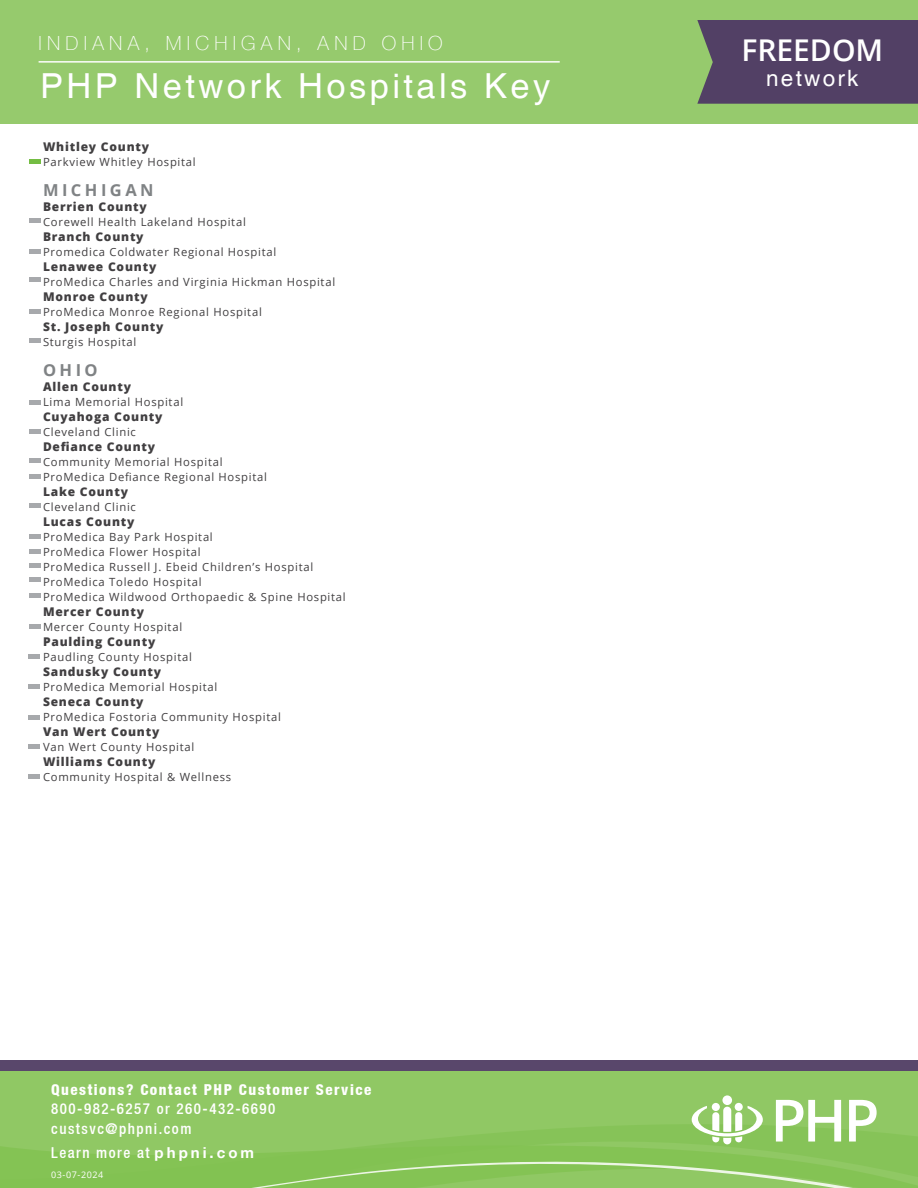
<style>
.page{position:relative;width:918px;height:1188px;background:#fff}
.page>*{position:absolute;margin:0;border:0;box-sizing:border-box;transform-origin:0 0}
.t1{font:34.5px "Helvetica";letter-spacing:.1em;color:#fff}
.t2{font:600 30px "Open Sans";color:#fff}
.t3{font:22.5px "Helvetica";letter-spacing:.1em;color:#fff}
.t4{font:100 19.5px "Helvetica Neue LT";letter-spacing:.27em;color:#fff}
.t5{font:700 16.5px "Open Sans";letter-spacing:.21em;color:#808385}
.t6{font:500 condensed 15px/19.5px "Helvetica Neue LT";letter-spacing:.1em;color:#fff}
.t7{font:800 condensed 15px "Helvetica Neue LT";letter-spacing:.1em;color:#fff}
.t8{font:800 12px "Open Sans";letter-spacing:.065em;color:#413f41}
.t9{font:11.25px/15px "Open Sans";letter-spacing:.065em;color:#413f41}
.t10{font:9px "Open Sans";letter-spacing:.065em;color:#fff}
.s1{font-weight:700;font-stretch:normal}
</style>
<div class="page">
<svg style="left:0;top:1060px;width:918px;height:40px;background:#80a465"></svg>
<div style="left:722px;top:1095px;width:10px;height:10px;background:#fff;border-radius:50%"></div>
<svg style="left:0;top:1100px;width:918px;height:88px;background:#90c865"></svg>
<div style="left:0;top:0;width:918px;height:123px;background:#96ca6d"></div>
<hr style="left:39px;top:61px;width:521px;height:2px;background:#fff">
<div style="left:697px;top:20px;width:221px;height:84px;background:#524065"></div>
<div style="left:29px;top:654px;width:11px;height:5px;background:#a7a9ac"></div>
<hr style="left:29px;top:685px;width:11px;height:4px;background:#a7a9ac">
<div style="left:29px;top:715px;width:11px;height:5px;background:#a7a9ac"></div>
<div style="left:29px;top:744px;width:11px;height:5px;background:#a7a9ac"></div>
<div style="left:29px;top:774px;width:11px;height:5px;background:#a7a9ac"></div>
<hr style="left:30px;top:219px;width:11px;height:4px;background:#a7a9ac">
<div style="left:30px;top:249px;width:11px;height:5px;background:#a7a9ac"></div>
<div style="left:30px;top:277px;width:11px;height:5px;background:#a7a9ac"></div>
<div style="left:30px;top:429px;width:11px;height:5px;background:#a7a9ac"></div>
<div style="left:30px;top:534px;width:11px;height:5px;background:#a7a9ac"></div>
<hr style="left:30px;top:550px;width:11px;height:4px;background:#a7a9ac">
<div style="left:30px;top:563px;width:11px;height:5px;background:#a7a9ac"></div>
<div style="left:30px;top:577px;width:11px;height:5px;background:#a7a9ac"></div>
<div style="left:30px;top:503px;width:11px;height:5px;background:#a7a9ac"></div>
<div style="left:30px;top:309px;width:11px;height:5px;background:#a7a9ac"></div>
<div style="left:30px;top:338px;width:11px;height:5px;background:#a7a9ac"></div>
<hr style="left:30px;top:594px;width:11px;height:4px;background:#a7a9ac">
<div style="left:29px;top:624px;width:11px;height:5px;background:#a7a9ac"></div>
<hr style="left:29px;top:459px;width:11px;height:4px;background:#a7a9ac">
<div style="left:29px;top:474px;width:11px;height:5px;background:#a7a9ac"></div>
<div style="left:29px;top:159px;width:11px;height:5px;background:#74bd43"></div>
<div style="left:29px;top:400px;width:11px;height:5px;background:#a7a9ac"></div>
<h3 class="t4" style="left:39px;top:32px;width:406px">INDIANA, MICHIGAN, AND OHIO</h3>
<h1 class="t1" style="left:40px;top:66px;width:512px">PHP Network Hospitals Key</h1>
<p class="t8" style="left:43px;top:137px;width:108px">Whitley County</p>
<p class="t9" style="left:43px;top:154px;width:154px">Parkview Whitley Hospital</p>
<h3 class="t5" style="left:43px;top:178px;width:112px">MICHIGAN</h3>
<p class="t8" style="left:43px;top:197px;width:105px">Berrien County</p>
<p class="t9" style="left:43px;top:214px;width:204px">Corewell Health Lakeland Hospital</p>
<p class="t8" style="left:43px;top:227px;width:102px">Branch County</p>
<p class="t9" style="left:43px;top:244px;width:235px">Promedica Coldwater Regional Hospital</p>
<p class="t8" style="left:43px;top:257px;width:115px">Lenawee County</p>
<p class="t9" style="left:43px;top:274px;width:294px">ProMedica Charles and Virginia Hickman Hospital</p>
<p class="t8" style="left:43px;top:287px;width:106px">Monroe County</p>
<p class="t9" style="left:43px;top:304px;width:220px">ProMedica Monroe Regional Hospital</p>
<p class="t8" style="left:43px;top:317px;width:122px">St. Joseph County</p>
<p class="t9" style="left:43px;top:334px;width:95px">Sturgis Hospital</p>
<h3 class="t5" style="left:43px;top:358px;width:56px">OHIO</h3>
<p class="t8" style="left:43px;top:377px;width:89px">Allen County</p>
<p class="t9" style="left:43px;top:394px;width:142px">Lima Memorial Hospital</p>
<p class="t8" style="left:43px;top:407px;width:121px">Cuyahoga County</p>
<p class="t9" style="left:43px;top:424px;width:94px">Cleveland Clinic</p>
<p class="t8" style="left:43px;top:437px;width:114px">Defiance County</p>
<p class="t9" style="left:43px;top:454px;width:225px">Community Memorial Hospital<br>ProMedica Defiance Regional Hospital</p>
<p class="t8" style="left:43px;top:482px;width:87px">Lake County</p>
<p class="t9" style="left:43px;top:499px;width:94px">Cleveland Clinic</p>
<p class="t8" style="left:43px;top:512px;width:93px">Lucas County</p>
<p class="t9" style="left:43px;top:529px;width:304px">ProMedica Bay Park Hospital<br>ProMedica Flower Hospital<br>ProMedica Russell J. Ebeid Children’s Hospital ProMedica Toledo Hospital<br>ProMedica Wildwood Orthopaedic &amp; Spine Hospital</p>
<p class="t8" style="left:43px;top:602px;width:102px">Mercer County</p>
<p class="t9" style="left:43px;top:619px;width:141px">Mercer County Hospital</p>
<p class="t8" style="left:43px;top:632px;width:114px">Paulding County</p>
<p class="t9" style="left:43px;top:649px;width:150px">Paudling County Hospital</p>
<p class="t8" style="left:43px;top:662px;width:120px">Sandusky County</p>
<p class="t9" style="left:43px;top:679px;width:176px">ProMedica Memorial Hospital</p>
<p class="t8" style="left:43px;top:692px;width:102px">Seneca County</p>
<p class="t9" style="left:43px;top:709px;width:239px">ProMedica Fostoria Community Hospital</p>
<p class="t8" style="left:43px;top:722px;width:118px">Van Wert County</p>
<p class="t9" style="left:43px;top:739px;width:153px">Van Wert County Hospital</p>
<p class="t8" style="left:43px;top:752px;width:114px">Williams County</p>
<p class="t9" style="left:43px;top:769px;width:190px">Community Hospital &amp; Wellness</p>
<h3 class="t7" style="left:51px;top:1081px;width:322px">Questions? Contact PHP Customer Service</h3>
<h3 class="t6" style="left:51px;top:1099px;width:226px">800-982-6257 or 260-432-6690 custsvc@phpni.com</h3>
<h3 class="t6" style="left:51px;top:1143px;width:204px">Learn more at <span class="s1">phpni.com</span></h3>
<p class="t10" style="left:51px;top:1169px;width:54px">03-07-2024</p>
<h2 class="t2" style="left:741px;top:30px;width:143px">FREEDOM</h2>
<h3 class="t3" style="left:766px;top:65px;width:94px">network</h3>
</div>
